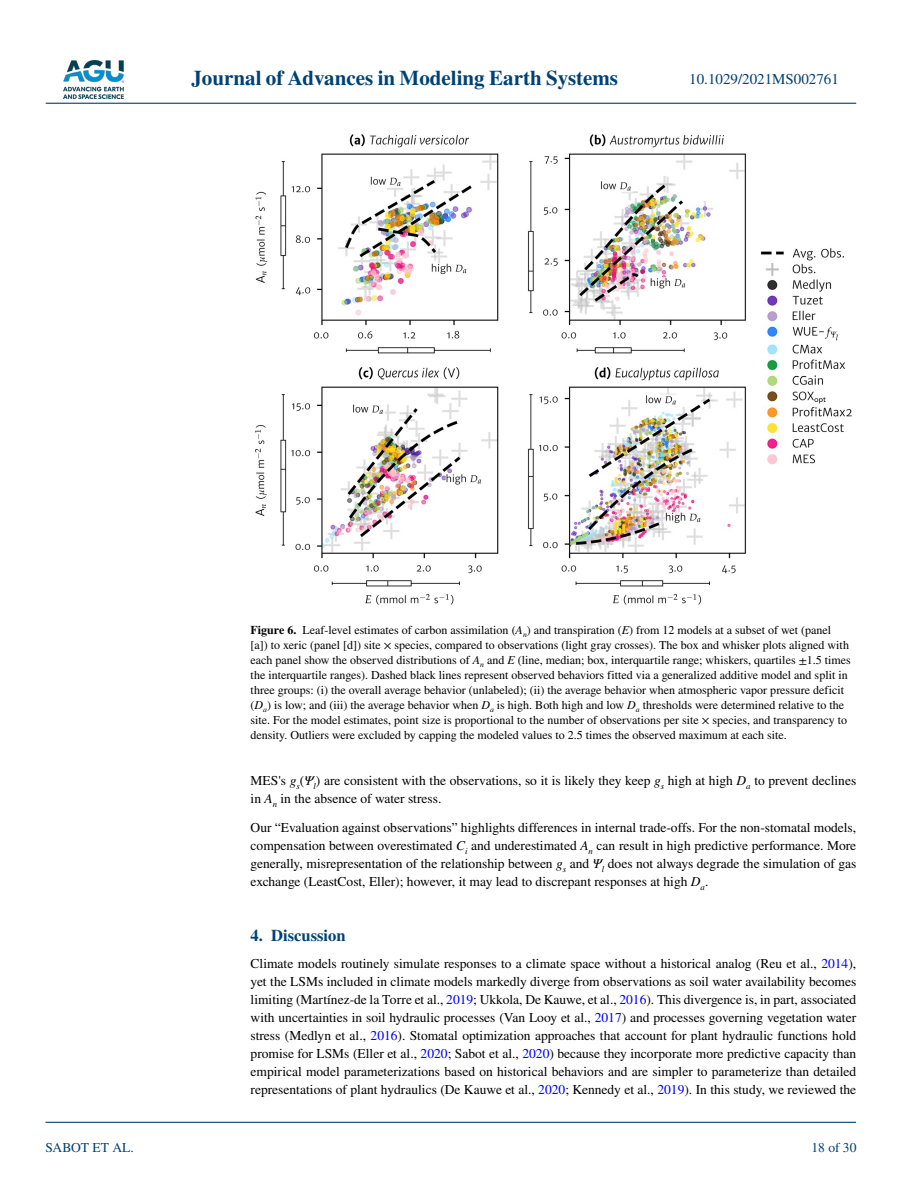
<style>
.page{position:relative;width:902px;height:1183px;background:#fff}
.page>*{position:absolute;margin:0;border:0;box-sizing:border-box;transform-origin:0 0}
.t1{font:700 21px "STIX";color:#004174}
.t2{font:700 16.5px "STIX";color:#004174}
.t3{font:15px "STIX";color:#004174}
.t4{font:13.5px/18px "STIX";color:#000;text-align:justify}
.t5{font:13.5px "STIX";color:#004174}
.t6{font:12px/15px "STIX";color:#000}
.s1{font-weight:700}
.s2{font-style:italic}
.s3{color:#00f}
</style>
<div class="page">
<img style="left:63px;top:60px;width:60px;height:39px">
<hr style="left:46px;top:103px;width:810px;height:1px;background:#004174">
<hr style="left:45px;top:1121px;width:810px;height:1px;background:#004174">
<img style="left:255px;top:134px;width:597px;height:471px">
<h1 class="t1" style="left:191px;top:66px;width:428px">Journal of Advances in Modeling Earth Systems</h1>
<p class="t3" style="left:689px;top:69px;width:151px">10.1029/2021MS002761</p>
<p class="t5" style="left:45px;top:1138px;width:90px">SABOT ET AL.</p>
<p class="t6" style="left:250px;top:623px;width:601px"><span class="s1">Figure 6.</span> Leaf-level estimates of carbon assimilation (<span class="s2">A</span><sub>n</sub>) and transpiration (<span class="s2">E</span>) from 12 models at a subset of wet (panel [a]) to xeric (panel [d]) site × species, compared to observations (light gray crosses). The box and whisker plots aligned with each panel show the observed distributions of <span class="s2">A</span><sub>n</sub> and <span class="s2">E</span> (line, median; box, interquartile range; whiskers, quartiles ±1.5 times the interquartile ranges). Dashed black lines represent observed behaviors fitted via a generalized additive model and split in three groups: (i) the overall average behavior (unlabeled); (ii) the average behavior when atmospheric vapor pressure deficit (<span class="s2">D</span><sub>a</sub>) is low; and (iii) the average behavior when <span class="s2">D</span><sub>a</sub> is high. Both high and low <span class="s2">D</span><sub>a</sub> thresholds were determined relative to the site. For the model estimates, point size is proportional to the number of observations per site × species, and transparency to density. Outliers were excluded by capping the modeled values to 2.5 times the observed maximum at each site.</p>
<p class="t4" style="left:250px;top:772px;width:607px">MES's <span class="s2">g</span><sub>s</sub>(<span class="s2">Ψ</span><sub>l</sub>) are consistent with the observations, so it is likely they keep <span class="s2">g</span><sub>s</sub> high at high <span class="s2">D</span><sub>a</sub> to prevent declines in <span class="s2">A</span><sub>n</sub> in the absence of water stress.</p>
<p class="t4" style="left:250px;top:818px;width:607px">Our “Evaluation against observations” highlights differences in internal trade-offs. For the non-stomatal models, compensation between overestimated <span class="s2">C</span><sub>i</sub> and underestimated <span class="s2">A</span><sub>n</sub> can result in high predictive performance. More generally, misrepresentation of the relationship between <span class="s2">g</span><sub>s</sub> and <span class="s2">Ψ</span><sub>l</sub> does not always degrade the simulation of gas exchange (LeastCost, Eller); however, it may lead to discrepant responses at high <span class="s2">D</span><sub>a</sub>.</p>
<p class="t2" style="left:250px;top:925px;width:96px">4. Discussion</p>
<p class="t4" style="left:250px;top:955px;width:607px">Climate models routinely simulate responses to a climate space without a historical analog (Reu et al., <span class="s3">2014</span>), yet the LSMs included in climate models markedly diverge from observations as soil water availability becomes limiting (Martínez-de la Torre et al., <span class="s3">2019</span>; Ukkola, De Kauwe, et al., <span class="s3">2016</span>). This divergence is, in part, associated with uncertainties in soil hydraulic processes (Van Looy et al., <span class="s3">2017</span>) and processes governing vegetation water stress (Medlyn et al., <span class="s3">2016</span>). Stomatal optimization approaches that account for plant hydraulic functions hold promise for LSMs (Eller et al., <span class="s3">2020</span>; Sabot et al., <span class="s3">2020</span>) because they incorporate more predictive capacity than empirical model parameterizations based on historical behaviors and are simpler to parameterize than detailed representations of plant hydraulics (De Kauwe et al., <span class="s3">2020</span>; Kennedy et al., <span class="s3">2019</span>). In this study, we reviewed the</p>
<p class="t5" style="left:811px;top:1138px;width:46px">18 of 30</p>
</div>
